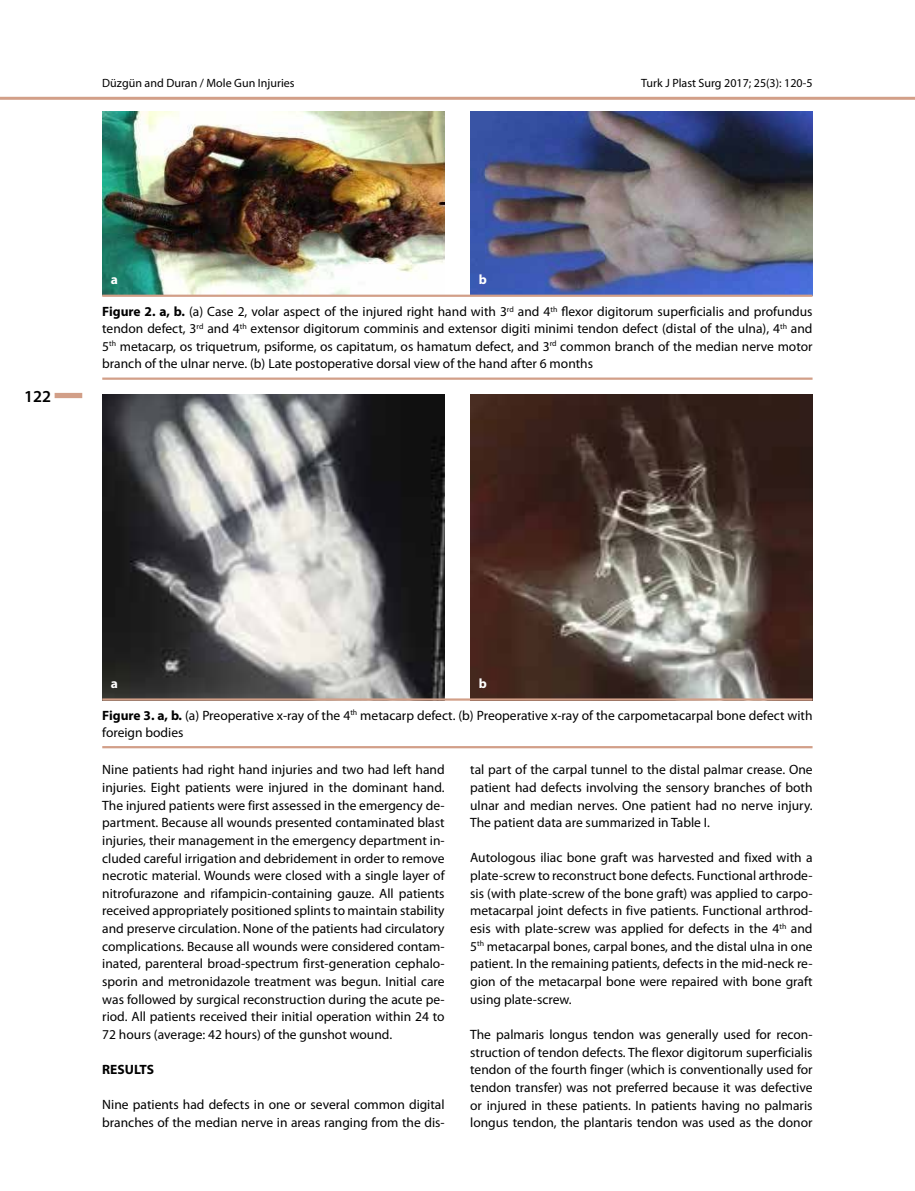
<style>
.page{position:relative;width:915px;height:1191px;background:#fff}
.page>*{position:absolute;margin:0;border:0;box-sizing:border-box;transform-origin:0 0}
.t1{font:600 16.8px "Myriad Pro";color:#000}
.t2{font:13.5px/17.7px "Myriad Pro";color:#000;text-align:justify}
.t3{font:700 13.5px "Myriad Pro";color:#000}
.t4{font:700 13.5px "Myriad Pro";color:#fff}
.t5{font:12px "Myriad Pro";color:#000}
.s1{font-weight:700}
</style>
<div class="page">
<hr style="left:0;top:97px;width:914px;height:3px;background:#d29f88">
<div style="left:55px;top:393px;width:27px;height:5px;background:#d29f88"></div>
<img style="left:470px;top:111px;width:342px;height:184px">
<img style="left:102px;top:111px;width:342px;height:184px">
<hr style="left:102px;top:295px;width:710px;height:2px;background:#d29f88">
<hr style="left:102px;top:377px;width:710px;height:3px;background:#d29f88">
<img style="left:470px;top:394px;width:342px;height:304px">
<img style="left:102px;top:394px;width:342px;height:304px">
<hr style="left:102px;top:698px;width:710px;height:2px;background:#d29f88">
<hr style="left:102px;top:746px;width:710px;height:2px;background:#d29f88">
<p class="t5" style="left:102px;top:76px;width:194px">Düzgün and Duran / Mole Gun Injuries</p>
<p class="t5" style="left:641px;top:76px;width:173px">Turk J Plast Surg 2017; 25(3): 120-5</p>
<p class="t1" style="left:24px;top:385px;width:29px">122</p>
<p class="t4" style="left:111px;top:271px;width:9px">a</p>
<p class="t4" style="left:478px;top:271px;width:10px">b</p>
<p class="t2" style="left:102px;top:303px;width:711px;line-height:17.2px"><span class="s1">Figure 2. a, b.</span> (a) Case 2, volar aspect of the injured right hand with 3<sup>rd</sup> and 4<sup>th</sup> flexor digitorum superficialis and profundus tendon defect, 3<sup>rd</sup> and 4<sup>th</sup> extensor digitorum comminis and extensor digiti minimi tendon defect (distal of the ulna), 4<sup>th</sup> and 5<sup>th</sup> metacarp, os triquetrum, psiforme, os capitatum, os hamatum defect, and 3<sup>rd</sup> common branch of the median nerve motor branch of the ulnar nerve. (b) Late postoperative dorsal view of the hand after 6 months</p>
<p class="t4" style="left:111px;top:674px;width:9px">a</p>
<p class="t4" style="left:478px;top:674px;width:10px">b</p>
<p class="t2" style="left:102px;top:706px;width:711px;line-height:17.2px"><span class="s1">Figure 3. a, b.</span> (a) Preoperative x-ray of the 4<sup>th</sup> metacarp defect. (b) Preoperative x-ray of the carpometacarpal bone defect with foreign bodies</p>
<p class="t2" style="left:102px;top:760px;width:344px">Nine patients had right hand injuries and two had left hand injuries. Eight patients were injured in the dominant hand.<br>The injured patients were first assessed in the emergency de&shy;partment. Because all wounds presented contaminated blast injuries, their management in the emergency department in&shy;cluded careful irrigation and debridement in order to remove necrotic material. Wounds were closed with a single layer of nitrofurazone and rifampicin-containing gauze. All patients received appropriately positioned splints to maintain stability and preserve circulation. None of the patients had circulatory complications. Because all wounds were considered contam&shy;inated, parenteral broad-spectrum first-generation cephalo&shy;sporin and metronidazole treatment was begun. Initial care was followed by surgical reconstruction during the acute pe&shy;riod. All patients received their initial operation within 24 to 72 hours (average: 42 hours) of the gunshot wound.</p>
<p class="t3" style="left:102px;top:1060px;width:53px">RESULTS</p>
<p class="t2" style="left:102px;top:1095px;width:344px">Nine patients had defects in one or several common digital branches of the median nerve in areas ranging from the dis-</p>
<p class="t2" style="left:470px;top:760px;width:344px">tal part of the carpal tunnel to the distal palmar crease. One patient had defects involving the sensory branches of both ulnar and median nerves. One patient had no nerve injury.<br>The patient data are summarized in Table I.</p>
<p class="t2" style="left:470px;top:849px;width:344px">Autologous iliac bone graft was harvested and fixed with a plate-screw to reconstruct bone defects. Functional arthrode&shy;sis (with plate-screw of the bone graft) was applied to carpo&shy;metacarpal joint defects in five patients. Functional arthrod&shy;esis with plate-screw was applied for defects in the 4<sup>th</sup> and 5<sup>th</sup> metacarpal bones, carpal bones, and the distal ulna in one patient. In the remaining patients, defects in the mid-neck re&shy;gion of the metacarpal bone were repaired with bone graft using plate-screw.</p>
<p class="t2" style="left:470px;top:1025px;width:344px">The palmaris longus tendon was generally used for recon&shy;struction of tendon defects. The flexor digitorum superficialis tendon of the fourth finger (which is conventionally used for tendon transfer) was not preferred because it was defective or injured in these patients. In patients having no palmaris longus tendon, the plantaris tendon was used as the donor</p>
</div>
